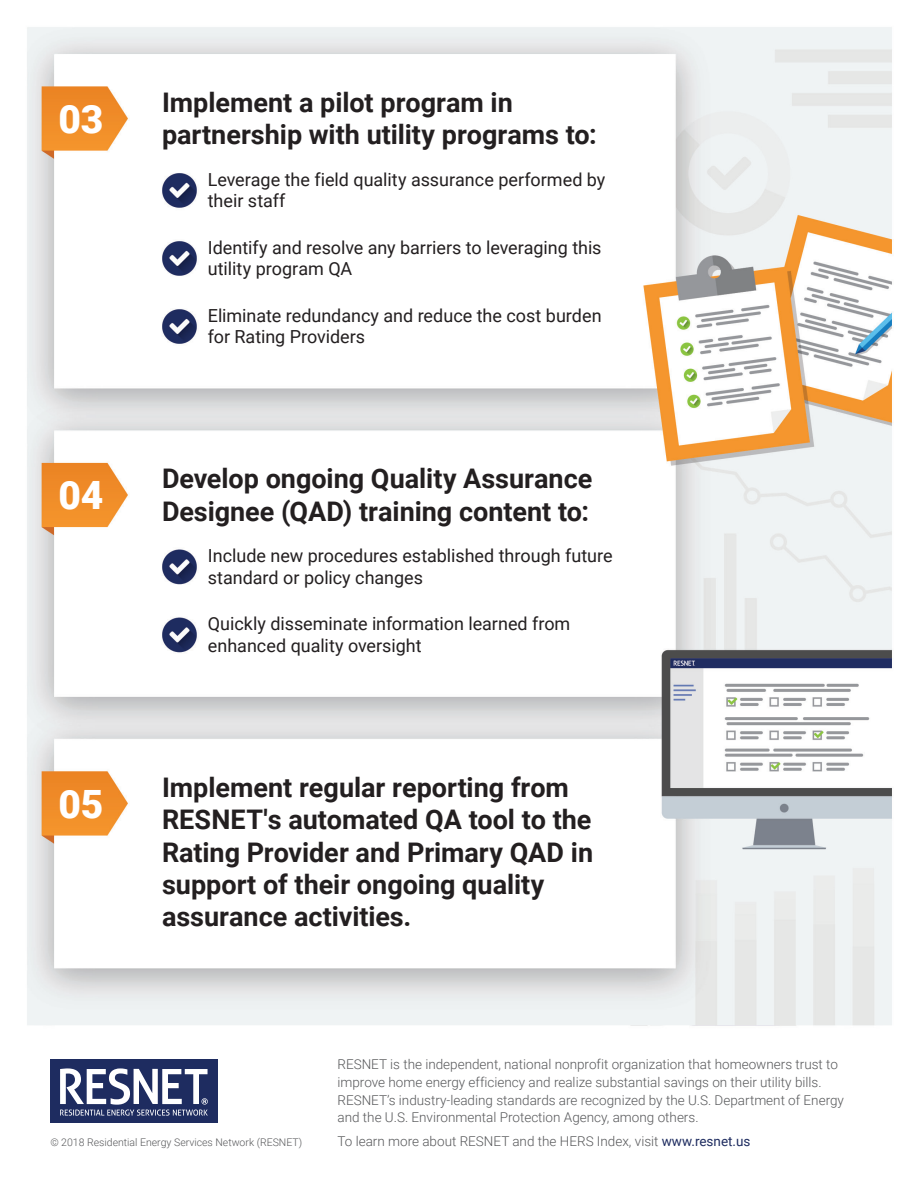
<style>
.page{position:relative;width:918px;height:1188px;background:#fff}
.page>*{position:absolute;margin:0;border:0;box-sizing:border-box;transform-origin:0 0}
.t1{font:900 39px "Roboto";color:#fff}
.t2{font:700 27px/32.4px "Roboto";color:#231f20}
.t3{font:18px/21.6px "Roboto";color:#231f20}
.t4{font:300 13.5px/17.7px "Roboto";color:#57585a}
.t5{font:300 10.5px "Roboto";color:#57585a}
.s1{font-weight:400;color:#1e2c60}
</style>
<div class="page">
<img style="left:27px;top:27px;width:865px;height:999px">
<div style="left:50px;top:1059px;width:168px;height:64px;background:#1e2c60"></div>
<svg style="left:60px;top:1068px;width:148px;height:48px"></svg>
<h1 class="t1" style="left:58px;top:92px;width:46px">03</h1>
<h1 class="t1" style="left:58px;top:468px;width:46px">04</h1>
<h1 class="t1" style="left:58px;top:777px;width:46px">05</h1>
<h2 class="t2" style="left:162px;top:85px;width:436px">Implement a pilot program in partnership with utility programs to:</h2>
<h3 class="t3" style="left:208px;top:168px;width:399px">Leverage the field quality assurance performed by their staff</h3>
<h3 class="t3" style="left:208px;top:236px;width:395px">Identify and resolve any barriers to leveraging this utility program QA</h3>
<h3 class="t3" style="left:208px;top:304px;width:395px">Eliminate redundancy and reduce the cost burden for Rating Providers</h3>
<h2 class="t2" style="left:162px;top:462px;width:432px">Develop ongoing Quality Assurance<br>Designee (QAD) training content to:</h2>
<h3 class="t3" style="left:208px;top:544px;width:406px">Include new procedures established through future standard or policy changes</h3>
<h3 class="t3" style="left:208px;top:612px;width:364px">Quickly disseminate information learned from enhanced quality oversight</h3>
<h2 class="t2" style="left:162px;top:770px;width:433px">Implement regular reporting from<br>RESNET's automated QA tool to the<br>Rating Provider and Primary QAD in support of their ongoing quality assurance activities.</h2>
<p class="t5" style="left:50px;top:1135px;width:253px">© 2018 Residential Energy Services Network (RESNET)</p>
<p class="t4" style="left:338px;top:1055px;width:508px">RESNET is the independent, national nonprofit organization that homeowners trust to improve home energy efficiency and realize substantial savings on their utility bills.<br>RESNET’s industry-leading standards are recognized by the U.S. Department of Energy and the U.S. Environmental Protection Agency, among others.</p>
<p class="t4" style="left:338px;top:1132px;width:415px">To learn more about RESNET and the HERS Index, visit <span class="s1">www.resnet.us</span></p>
</div>
